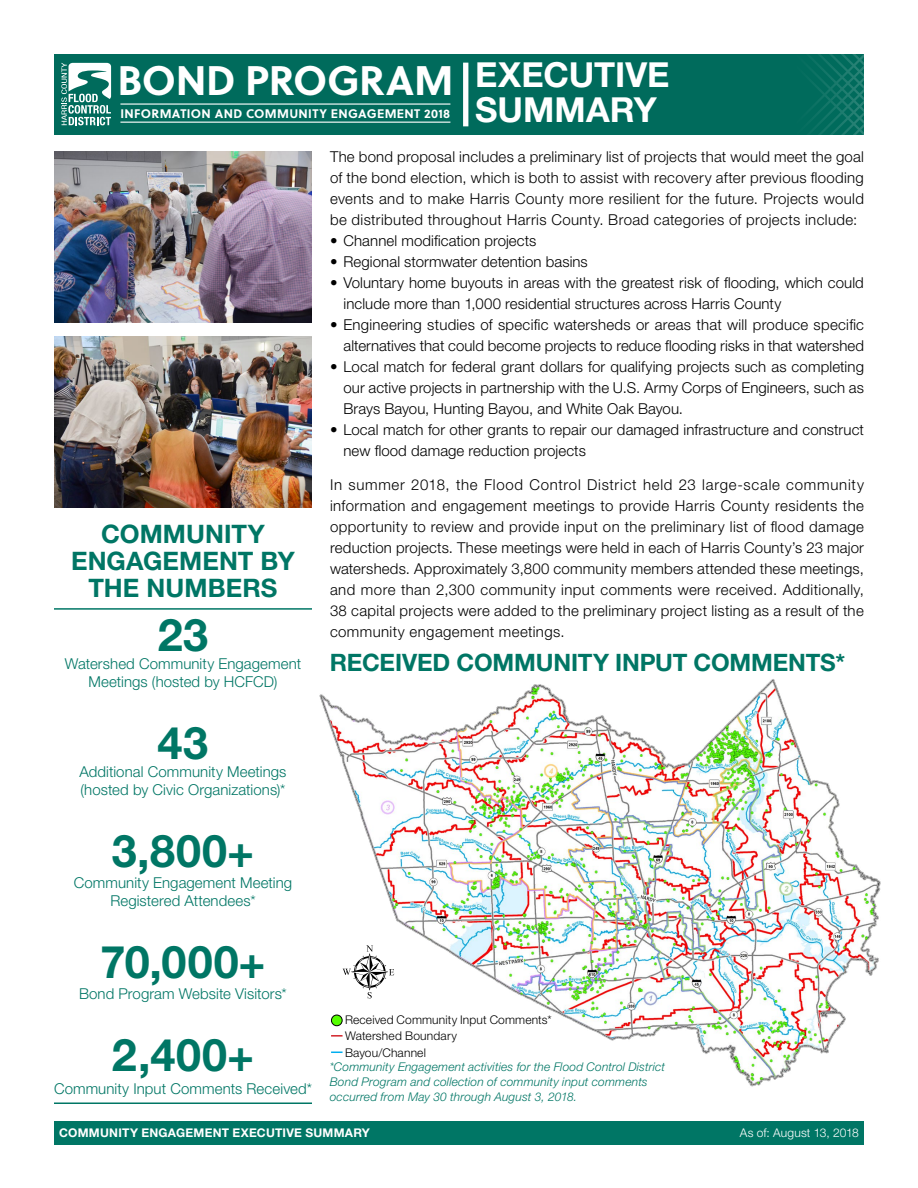
<style>
.page{position:relative;width:918px;height:1188px;background:#fff}
.page>*{position:absolute;margin:0;border:0;box-sizing:border-box;transform-origin:0 0}
.body{font:75px "ESRI North";color:#000}
.body-2{font:700 45px "Helvetica Neue LT Std";letter-spacing:.015em;color:#007665}
.t1{font:700 41.25px "Soleil";letter-spacing:-.01em;color:#fff}
.body_title{font:700 34.5px "Helvetica Neue LT Std";color:#fff}
.body-3{font:700 25.5px/27px "Helvetica Neue LT Std";letter-spacing:.005em;color:#007665;text-align:center}
.body-4{font:700 24px "Helvetica Neue LT Std";letter-spacing:-.005em;color:#007665}
.body-5{font:300 15px/21px "Helvetica Neue LT Std";letter-spacing:.005em;color:#000;text-align:justify}
.body-6{font:300 15px/18px "Helvetica Neue LT Std";letter-spacing:.005em;color:#007665;text-align:center}
.t2{font:700 12.45px "Soleil";letter-spacing:.03em;color:#fff}
.body-7{font:italic 300 12px/15px "Helvetica Neue LT Std";letter-spacing:.015em;color:#007665}
.body-8{font:300 12px "Helvetica Neue LT Std";letter-spacing:.015em;color:#000}
.body_title-2{font:700 12px "Helvetica Neue LT Std";letter-spacing:.02em;color:#fff}
.t3{font:300 12px "Helvetica Neue LT Std";letter-spacing:.005em;color:#fff}
</style>
<div class="page">
<div style="left:54px;top:1121px;width:810px;height:24px;background:#007665"></div>
<div style="left:54px;top:54px;width:810px;height:81px;background:#006b5c"></div>
<svg style="left:812px;top:54px;width:52px;height:81px"></svg>
<svg style="left:61px;top:63px;width:50px;height:62px"></svg>
<hr style="left:120px;top:103px;width:330px;height:2px;background:#fff">
<hr style="left:120px;top:122px;width:330px;height:1px;background:#fff">
<div style="left:463px;top:63px;width:5px;height:63px;background:#fff"></div>
<img style="left:54px;top:151px;width:258px;height:171px">
<img style="left:54px;top:336px;width:258px;height:172px">
<img style="left:319px;top:679px;width:562px;height:408px">
<hr style="left:54px;top:608px;width:258px;height:2px;background:#007665">
<hr style="left:54px;top:1102px;width:258px;height:2px;background:#007665">
<div style="left:331px;top:1015px;width:11px;height:11px;background:#5f0;border-radius:50%"></div>
<div style="left:331px;top:1015px;width:12px;height:11px;border:1px solid #000;border-radius:50%"></div>
<svg style="left:331px;top:1035px;width:12px;height:2px"></svg>
<svg style="left:331px;top:1052px;width:12px;height:1px"></svg>
<h3 class="t1" style="left:117px;top:48px;width:338px">BOND PROGRAM</h3>
<p class="t2" style="left:120px;top:104px;width:331px">INFORMATION AND COMMUNITY ENGAGEMENT 2018</p>
<p class="body_title" style="left:475px;top:54px;width:196px">EXECUTIVE</p>
<p class="body_title" style="left:475px;top:88px;width:183px">SUMMARY</p>
<p class="body-3" style="left:71px;top:520px;width:225px">COMMUNITY<br>ENGAGEMENT BY<br>THE NUMBERS</p>
<p class="body-2" style="left:158px;top:607px;width:52px">23</p>
<p class="body-6" style="left:65px;top:655px;width:238px">Watershed Community Engagement<br>Meetings (hosted by HCFCD)</p>
<p class="body-2" style="left:158px;top:715px;width:52px">43</p>
<p class="body-6" style="left:79px;top:763px;width:209px;text-align:left">Additional Community Meetings (hosted by Civic Organizations)*</p>
<p class="body-2" style="left:112px;top:823px;width:144px">3,800+</p>
<p class="body-6" style="left:74px;top:874px;width:220px">Community Engagement Meeting<br>Registered Attendees*</p>
<p class="body-2" style="left:100px;top:934px;width:167px">70,000+</p>
<p class="body-6" style="left:79px;top:985px;width:209px">Bond Program Website Visitors*</p>
<p class="body-2" style="left:112px;top:1027px;width:144px">2,400+</p>
<p class="body-6" style="left:54px;top:1079px;width:259px">Community Input Comments Received*</p>
<p class="body-5" style="left:330px;top:146px;width:536px">The bond proposal includes a preliminary list of projects that would meet the goal of the bond election, which is both to assist with recovery after previous flooding events and to make Harris County more resilient for the future. Projects would be distributed throughout Harris County. Broad categories of projects include:</p>
<p class="body-5" style="left:330px;top:230px;width:208px">• Channel modification projects</p>
<p class="body-5" style="left:330px;top:251px;width:259px">• Regional stormwater detention basins</p>
<p class="body-5" style="left:344px;top:272px;width:522px;text-indent:-14px">• Voluntary home buyouts in areas with the greatest risk of flooding, which could include more than 1,000 residential structures across Harris County</p>
<p class="body-5" style="left:330px;top:314px;width:536px;text-align:right">• Engineering studies of specific watersheds or areas that will produce specific alternatives that could become projects to reduce flooding risks in that watershed</p>
<p class="body-5" style="left:344px;top:356px;width:522px;text-indent:-14px">• Local match for federal grant dollars for qualifying projects such as completing our active projects in partnership with the U.S. Army Corps of Engineers, such as Brays Bayou, Hunting Bayou, and White Oak Bayou.</p>
<p class="body-5" style="left:344px;top:419px;width:522px;text-indent:-14px">• Local match for other grants to repair our damaged infrastructure and construct new flood damage reduction projects</p>
<p class="body-5" style="left:330px;top:474px;width:536px">In summer 2018, the Flood Control District held 23 large-scale community information and engagement meetings to provide Harris County residents the opportunity to review and provide input on the preliminary list of flood damage reduction projects. These meetings were held in each of Harris County’s 23 major watersheds. Approximately 3,800 community members attended these meetings, and more than 2,300 community input comments were received. Additionally, 38 capital projects were added to the preliminary project listing as a result of the community engagement meetings.</p>
<p class="body-4" style="left:330px;top:647px;width:517px">RECEIVED COMMUNITY INPUT COMMENTS*</p>
<p class="body" style="left:343px;top:929px;width:53px">µ</p>
<p class="body-8" style="left:345px;top:1012px;width:208px">Received Community Input Comments*</p>
<p class="body-8" style="left:345px;top:1028px;width:113px">Watershed Boundary</p>
<p class="body-8" style="left:345px;top:1045px;width:82px">Bayou/Channel</p>
<p class="body-7" style="left:330px;top:1059px;width:337px">*Community Engagement activities for the Flood Control District<br>Bond Program and collection of community input comments occurred from May 30 through August 3, 2018.</p>
<p class="body_title-2" style="left:59px;top:1126px;width:312px">COMMUNITY ENGAGEMENT EXECUTIVE SUMMARY</p>
<p class="t3" style="left:740px;top:1126px;width:121px">As of: August 13, 2018</p>
</div>
